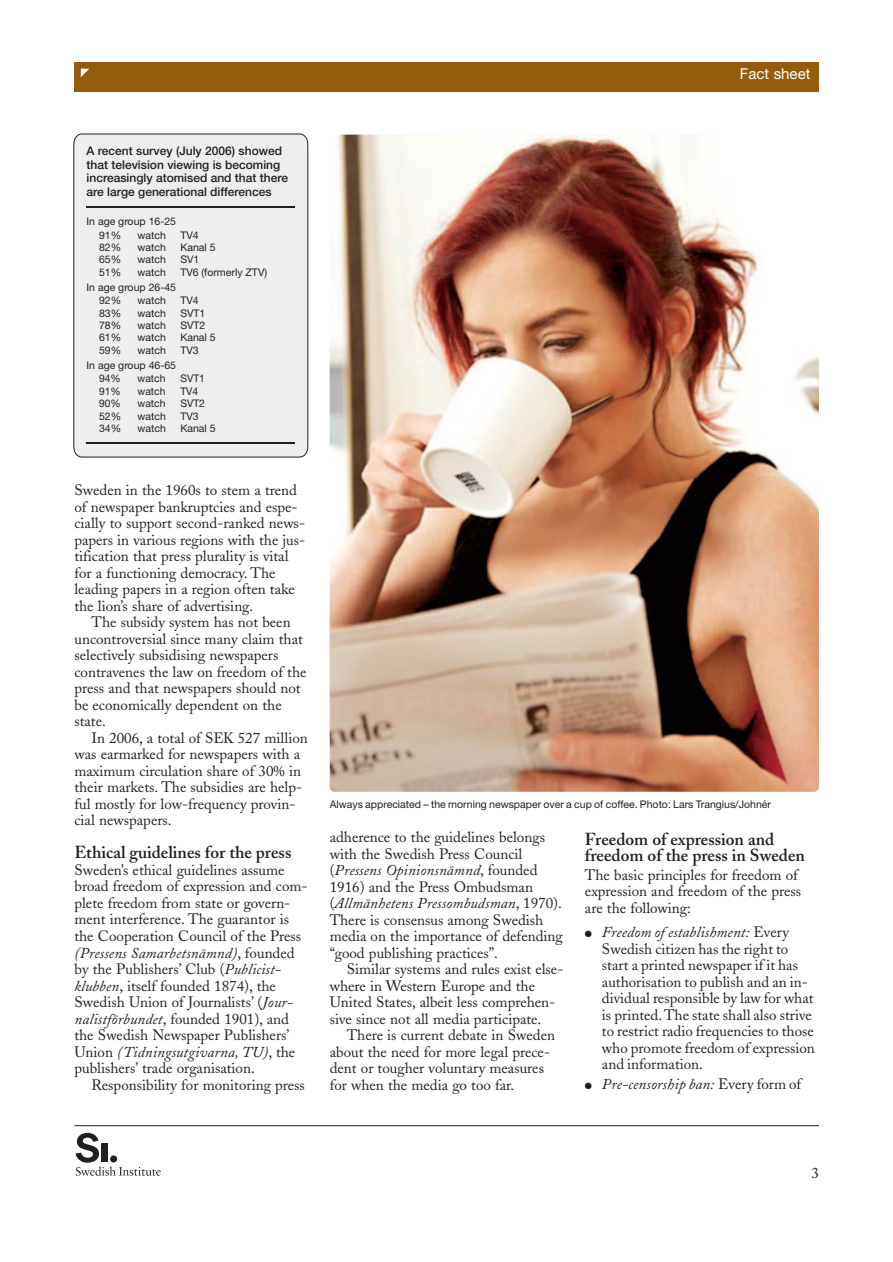
<style>
.page{position:relative;width:893px;height:1262px;background:#fff}
.page>*{position:absolute;margin:0;border:0;box-sizing:border-box;transform-origin:0 0}
.t1{font:600 17.25px/16.5px "Adobe Caslon";color:#231f20}
.t2{font:15px/16.5px "Adobe Caslon";color:#231f20}
.t3{font:italic 15px "Adobe Caslon";letter-spacing:.01em;color:#231f20}
.t4{font:15px "Helvetica Neue";color:#fff}
.t5{font:500 12px/13.5px "Helvetica Neue";color:#231f20}
.t6{font:10.5px/13.5px "Helvetica Neue";color:#231f20}
.s1{font-style:italic}
.s2{font-style:normal}
</style>
<div class="page">
<hr style="left:74px;top:1125px;width:745px;height:1px;background:#231f20">
<div style="left:74px;top:62px;width:745px;height:30px;background:#965c0d"></div>
<svg style="left:81px;top:69px;width:8px;height:8px"></svg>
<svg style="left:75px;top:1132px;width:86px;height:43px"></svg>
<div style="left:101px;top:1143px;width:7px;height:19px;background:#231f20"></div>
<div style="left:110px;top:1155px;width:7px;height:7px;background:#231f20;border-radius:50%"></div>
<div style="left:73px;top:133px;width:235px;height:324px;background:#eeeeef"></div>
<hr style="left:87px;top:207px;width:208px;height:1px;background:#231f20">
<hr style="left:87px;top:442px;width:208px;height:1px;background:#231f20">
<img style="left:330px;top:135px;width:489px;height:656px;border-radius:5px">
<p class="t4" style="left:739px;top:69px;width:72px">Fact sheet</p>
<p class="t5" style="left:87px;top:145px;width:203px">A recent survey (July 2006) showed that television viewing is becoming increasingly atomised and that there are large generational differences</p>
<p class="t6" style="left:99px;top:216px;width:78px;text-indent:-13px">In age group 16-25<br>91%</p>
<p class="t6" style="left:138px;top:229px;width:30px">watch</p>
<p class="t6" style="left:180px;top:229px;width:20px">TV4</p>
<p class="t6" style="left:99px;top:242px;width:24px">82%</p>
<p class="t6" style="left:138px;top:242px;width:30px">watch</p>
<p class="t6" style="left:180px;top:242px;width:37px">Kanal 5</p>
<p class="t6" style="left:99px;top:254px;width:24px">65%</p>
<p class="t6" style="left:138px;top:254px;width:30px">watch</p>
<p class="t6" style="left:180px;top:254px;width:21px">SV1</p>
<p class="t6" style="left:99px;top:266px;width:24px">51%</p>
<p class="t6" style="left:138px;top:266px;width:30px">watch</p>
<p class="t6" style="left:180px;top:266px;width:88px">TV6 (formerly ZTV)</p>
<p class="t6" style="left:99px;top:281px;width:78px;text-indent:-13px">In age group 26-45<br>92%</p>
<p class="t6" style="left:138px;top:295px;width:30px">watch</p>
<p class="t6" style="left:180px;top:295px;width:20px">TV4</p>
<p class="t6" style="left:99px;top:307px;width:24px">83%</p>
<p class="t6" style="left:138px;top:307px;width:30px">watch</p>
<p class="t6" style="left:180px;top:307px;width:27px">SVT1</p>
<p class="t6" style="left:99px;top:320px;width:24px">78%</p>
<p class="t6" style="left:138px;top:320px;width:30px">watch</p>
<p class="t6" style="left:180px;top:320px;width:27px">SVT2</p>
<p class="t6" style="left:99px;top:332px;width:24px">61%</p>
<p class="t6" style="left:138px;top:332px;width:30px">watch</p>
<p class="t6" style="left:180px;top:332px;width:37px">Kanal 5</p>
<p class="t6" style="left:99px;top:344px;width:24px">59%</p>
<p class="t6" style="left:138px;top:344px;width:30px">watch</p>
<p class="t6" style="left:180px;top:344px;width:20px">TV3</p>
<p class="t6" style="left:99px;top:359px;width:78px;text-indent:-12px">In age group 46-65<br>94%</p>
<p class="t6" style="left:138px;top:373px;width:29px">watch</p>
<p class="t6" style="left:180px;top:373px;width:26px">SVT1</p>
<p class="t6" style="left:99px;top:385px;width:23px">91%</p>
<p class="t6" style="left:138px;top:385px;width:29px">watch</p>
<p class="t6" style="left:180px;top:385px;width:19px">TV4</p>
<p class="t6" style="left:99px;top:398px;width:23px">90%</p>
<p class="t6" style="left:138px;top:398px;width:29px">watch</p>
<p class="t6" style="left:180px;top:398px;width:26px">SVT2</p>
<p class="t6" style="left:99px;top:410px;width:24px">52%</p>
<p class="t6" style="left:138px;top:410px;width:30px">watch</p>
<p class="t6" style="left:180px;top:410px;width:20px">TV3</p>
<p class="t6" style="left:99px;top:422px;width:24px">34%</p>
<p class="t6" style="left:138px;top:422px;width:30px">watch</p>
<p class="t6" style="left:180px;top:422px;width:37px">Kanal 5</p>
<p class="t2" style="left:74px;top:484px;width:232px">Sweden in the 1960s to stem a trend of newspaper bankruptcies and espe&shy;cially to support second-ranked news&shy;papers in various regions with the jus&shy;tification that press plurality is vital for a functioning democracy. The leading papers in a region often take the lion’s share of advertising.</p>
<p class="t2" style="left:74px;top:616px;width:233px;text-indent:17px">The subsidy system has not been uncontroversial since many claim that selectively subsidising newspapers contravenes the law on freedom of the press and that newspapers should not be economically dependent on the state.</p>
<p class="t2" style="left:74px;top:731px;width:235px;text-indent:17px">In 2006, a total of SEK 527 million was earmarked for newspapers with a maximum circulation share of 30% in their markets. The subsidies are help&shy;ful mostly for low-frequency provin&shy;cial newspapers.</p>
<p class="t1" style="left:74px;top:846px;width:218px">Ethical guidelines for the press</p>
<p class="t2" style="left:74px;top:863px;width:235px">Sweden’s ethical guidelines assume broad freedom of expression and com&shy;plete freedom from state or govern&shy;ment interference. The guarantor is the Cooperation Council of the Press <span class="s1">(Pressens Samarbetsnämnd)</span>, founded by the Publishers’ Club (<span class="s1">Publicist&shy;klubben</span>, itself founded 1874), the Swedish Union of Journalists’ (<span class="s1">Jour&shy;nalistförbundet</span>, founded 1901), and the Swedish Newspaper Publishers’ Union <span class="s1">(Tidningsutgivarna, TU)</span>, the publishers’ trade organisation.</p>
<p class="t2" style="left:91px;top:1078px;width:215px">Responsibility for monitoring press</p>
<p class="t6" style="left:330px;top:798px;width:443px">Always appreciated – the morning newspaper over a cup of coffee. Photo: Lars Trangius/Johnér</p>
<p class="t2" style="left:330px;top:830px;width:234px">adherence to the guidelines belongs with the Swedish Press Council (<span class="s1">Pressens Opinionsnämnd</span>, founded 1916) and the Press Ombudsman (<span class="s1">Allmänhetens Pressombudsman</span>, 1970).<br>There is consensus among Swedish media on the importance of defending “good publishing practices”.</p>
<p class="t2" style="left:330px;top:962px;width:235px;text-indent:17px">Similar systems and rules exist else&shy;where in Western Europe and the United States, albeit less comprehen&shy;sive since not all media participate.</p>
<p class="t2" style="left:330px;top:1028px;width:227px;text-indent:17px">There is current debate in Sweden about the need for more legal prece&shy;dent or tougher voluntary measures for when the media go too far.</p>
<p class="t1" style="left:585px;top:832px;width:221px">Freedom of expression and freedom of the press in Sweden</p>
<p class="t2" style="left:585px;top:868px;width:218px">The basic principles for freedom of expression and freedom of the press are the following:</p>
<p class="t2" style="left:602px;top:925px;width:214px;text-indent:-17px">● <span class="s1">Freedom of establishment:</span> Every Swedish citizen has the right to start a printed newspaper if it has authorisation to publish and an in&shy;dividual responsible by law for what is printed. The state shall also strive to restrict radio frequencies to those who promote freedom of expression and information.</p>
<p class="t3" style="left:585px;top:1078px;width:218px">● Pre-censorship ban: <span class="s2">Every form of</span></p>
<p class="t2" style="left:811px;top:1166px;width:9px">3</p>
</div>
